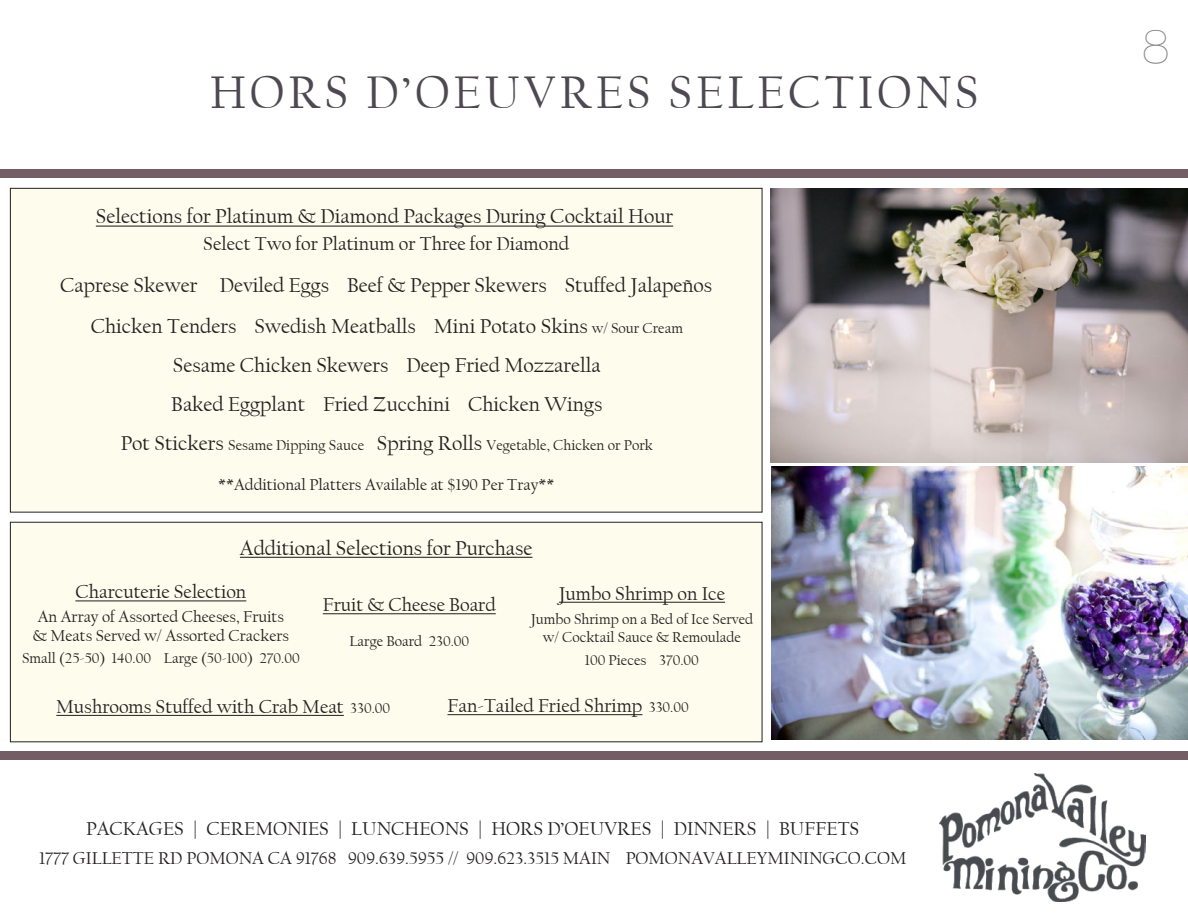
<style>
.page{position:relative;width:1188px;height:918px;background:#fff}
.page>*{position:absolute;margin:0;border:0;box-sizing:border-box;transform-origin:0 0}
.t1{font:48px "Californian FB";letter-spacing:.075em;color:#4d4851}
.t2{font:200 48px "Helvetica Neue";color:#887f7f}
.t3{font:21px/39px "Californian FB";color:#231f20;text-align:center}
.t4{font:19.5px "Californian FB";color:#231f20}
.t5{font:18px "Californian FB";color:#231f20}
.t6{font:16.5px/18.3px "Californian FB";color:#231f20}
.t7{font:15px/18.3px "Californian FB";color:#231f20;text-align:center}
.s1{font-size:15px}
.s2{font-size:21px}
</style>
<div class="page">
<div style="left:10px;top:522px;width:752px;height:220px;background:#fdfced"></div>
<div style="left:10px;top:522px;width:752px;height:220px;border:1px solid #231f20"></div>
<div style="left:0;top:169px;width:1188px;height:9px;background:#735e66"></div>
<div style="left:0;top:751px;width:1188px;height:9px;background:#735e66"></div>
<div style="left:10px;top:188px;width:752px;height:324px;background:#fdfced"></div>
<img style="left:770px;top:188px;width:418px;height:274px">
<img style="left:772px;top:467px;width:416px;height:272px">
<hr style="left:96px;top:226px;width:577px;height:1px;background:#231f20">
<hr style="left:240px;top:557px;width:292px;height:1px;background:#231f20">
<hr style="left:75px;top:600px;width:171px;height:1px;background:#231f20">
<hr style="left:559px;top:602px;width:166px;height:1px;background:#231f20">
<hr style="left:323px;top:613px;width:173px;height:1px;background:#231f20">
<hr style="left:56px;top:715px;width:288px;height:1px;background:#231f20">
<hr style="left:447px;top:714px;width:195px;height:1px;background:#231f20">
<img style="left:940px;top:773px;width:205px;height:129px">
<h1 class="t1" style="left:210px;top:66px;width:770px">HORS D’OEUVRES SELECTIONS</h1>
<p class="t3" style="left:96px;top:197px;width:579px">Selections for Platinum &amp; Diamond Packages During Cocktail Hour</p>
<p class="t4" style="left:203px;top:233px;width:367px">Select Two for Platinum or Three for Diamond</p>
<p class="t3" style="left:60px;top:266px;width:654px">Caprese Skewer Deviled Eggs Beef &amp; Pepper Skewers Stuffed Jalapeños</p>
<p class="t3" style="left:91px;top:307px;width:594px">Chicken Tenders Swedish Meatballs Mini Potato Skins <span class="s1">w/ Sour Cream<br></span>Sesame Chicken Skewers Deep Fried Mozzarella<br>Baked Eggplant Fried Zucchini Chicken Wings</p>
<p class="t7" style="left:121px;top:436px;width:534px"><span class="s2">Pot Stickers</span> Sesame Dipping Sauce <span class="s2">Spring Rolls</span> Vegetable, Chicken or Pork</p>
<p class="t6" style="left:218px;top:476px;width:338px">**Additional Platters Available at $190 Per Tray**</p>
<p class="t3" style="left:240px;top:529px;width:294px">Additional Selections for Purchase</p>
<p class="t4" style="left:75px;top:581px;width:172px">Charcuterie Selection</p>
<p class="t6" style="left:33px;top:608px;width:258px">An Array of Assorted Cheeses, Fruits &amp; Meats Served w/ Assorted Crackers</p>
<p class="t7" style="left:22px;top:649px;width:279px">Small (25-50) 140.00 Large (50-100) 270.00</p>
<p class="t4" style="left:323px;top:594px;width:174px">Fruit &amp; Cheese Board</p>
<p class="t7" style="left:349px;top:632px;width:121px">Large Board 230.00</p>
<p class="t4" style="left:559px;top:583px;width:168px">Jumbo Shrimp on Ice</p>
<p class="t7" style="left:531px;top:610px;width:224px">Jumbo Shrimp on a Bed of Ice Served w/ Cocktail Sauce &amp; Remoulade</p>
<p class="t7" style="left:585px;top:651px;width:115px">100 Pieces 370.00</p>
<p class="t4" style="left:56px;top:696px;width:335px">Mushrooms Stuffed with Crab Meat <span class="s1">330.00</span></p>
<p class="t4" style="left:447px;top:695px;width:243px">Fan-Tailed Fried Shrimp <span class="s1">330.00</span></p>
<p class="t4" style="left:86px;top:818px;width:775px">PACKAGES | CEREMONIES | LUNCHEONS | HORS D’OEUVRES | DINNERS | BUFFETS</p>
<p class="t5" style="left:39px;top:848px;width:869px">1777 GILLETTE RD POMONA CA 91768 909.639.5955 // 909.623.3515 MAIN POMONAVALLEYMININGCO.COM</p>
<h1 class="t2" style="left:1143px;top:9px;width:28px">8</h1>
</div>
